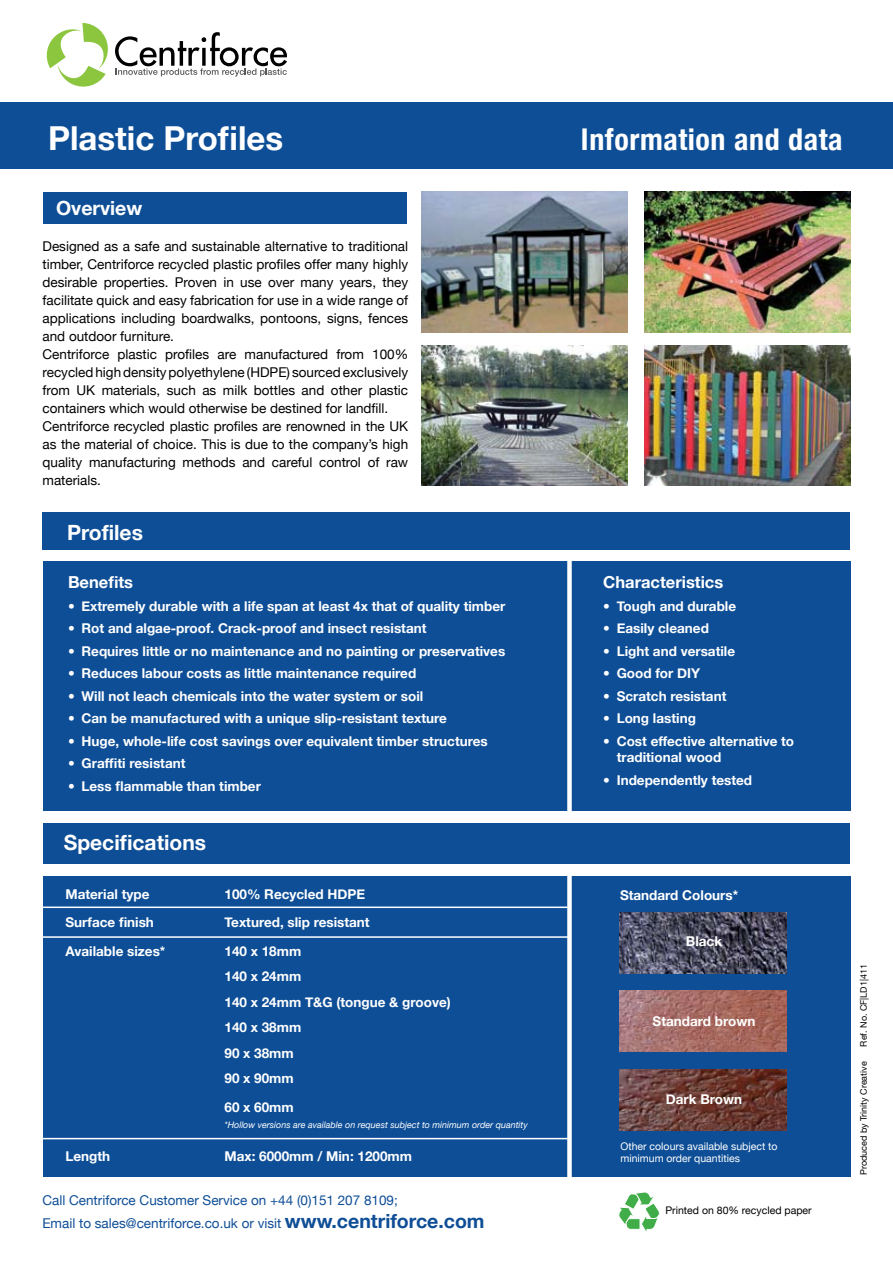
<style>
.page{position:relative;width:893px;height:1263px;background:#fff}
.page>*{position:absolute;margin:0;border:0;box-sizing:border-box;transform-origin:0 0}
.t1{font:700 33px "Helvetica Neue";color:#fff}
.t2{font:700 condensed 30px "Helvetica Neue";letter-spacing:.02em;color:#fff}
.t3{font:700 21px "Helvetica Neue";color:#fff}
.t4{font:700 19.5px "Helvetica Neue";color:#fff}
.t5{font:700 16.5px "Helvetica Neue";color:#fff}
.t6{font:700 13.5px/25.5px "Helvetica Neue";color:#fff}
.t7{font:13.5px/18px "Helvetica Neue";color:#000}
.t8{font:13.5px/22.5px "Helvetica Neue";color:#0e4e96}
.t9{font:10.5px/12px "Helvetica Neue";color:#fff}
.t10{font:10.5px "Helvetica Neue";color:#000}
.t11{font:italic 9px "Helvetica Neue";color:#fff}
.t12{font:9px "Helvetica Neue";color:#000}
.s1{font-weight:700;font-size:19.5px}
</style>
<div class="page">
<div style="left:43px;top:876px;width:807px;height:300px;background:#0e4e96"></div>
<div style="left:43px;top:561px;width:807px;height:250px;background:#0e4e96"></div>
<div style="left:43px;top:512px;width:807px;height:38px;background:#0e4e96"></div>
<div style="left:0;top:102px;width:893px;height:67px;background:#0e4e96"></div>
<svg style="left:115px;top:32px;width:172px;height:45px"></svg>
<svg style="left:46px;top:23px;width:62px;height:64px"></svg>
<div style="left:43px;top:192px;width:364px;height:32px;background:#0e4e96"></div>
<img style="left:422px;top:192px;width:205px;height:140px">
<img style="left:645px;top:192px;width:205px;height:140px">
<img style="left:422px;top:345px;width:205px;height:141px">
<img style="left:645px;top:345px;width:205px;height:141px">
<div style="left:567px;top:553px;width:5px;height:633px;background:#fff"></div>
<img style="left:619px;top:913px;width:168px;height:61px">
<hr style="left:42px;top:906px;width:527px;height:2px;background:#fff">
<img style="left:619px;top:990px;width:168px;height:61px">
<img style="left:619px;top:1069px;width:168px;height:61px">
<div style="left:43px;top:824px;width:807px;height:40px;background:#0e4e96"></div>
<hr style="left:42px;top:936px;width:527px;height:2px;background:#fff">
<hr style="left:42px;top:1138px;width:527px;height:1px;background:#fff">
<svg style="left:618px;top:1192px;width:42px;height:40px"></svg>
<h1 class="t1" style="left:48px;top:118px;width:237px">Plastic Profiles</h1>
<h2 class="t2" style="left:581px;top:121px;width:263px">Information and data</h2>
<h3 class="t4" style="left:56px;top:196px;width:88px">Overview</h3>
<p class="t7" style="left:43px;top:237px;width:367px">Designed as a safe and sustainable alternative to traditional timber, Centriforce recycled plastic profiles offer many highly desirable properties. Proven in use over many years, they facilitate quick and easy fabrication for use in a wide range of applications including boardwalks, pontoons, signs, fences and outdoor furniture.<br>Centriforce plastic profiles are manufactured from 100% recycled high density polyethylene (HDPE) sourced exclusively from UK materials, such as milk bottles and other plastic containers which would otherwise be destined for landfill.<br>Centriforce recycled plastic profiles are renowned in the UK as the material of choice. This is due to the company’s high quality manufacturing methods and careful control of raw materials.</p>
<h3 class="t3" style="left:67px;top:519px;width:77px">Profiles</h3>
<p class="t5" style="left:68px;top:572px;width:67px">Benefits</p>
<p class="t6" style="left:68px;top:593px;width:439px">• Extremely durable with a life span at least 4x that of quality timber</p>
<p class="t6" style="left:68px;top:615px;width:360px">• Rot and algae-proof. Crack-proof and insect resistant</p>
<p class="t6" style="left:68px;top:638px;width:439px">• Requires little or no maintenance and no painting or preservatives</p>
<p class="t6" style="left:68px;top:660px;width:350px">• Reduces labour costs as little maintenance required</p>
<p class="t6" style="left:68px;top:683px;width:357px">• Will not leach chemicals into the water system or soil</p>
<p class="t6" style="left:68px;top:705px;width:380px">• Can be manufactured with a unique slip-resistant texture</p>
<p class="t6" style="left:68px;top:728px;width:421px">• Huge, whole-life cost savings over equivalent timber structures</p>
<p class="t6" style="left:68px;top:750px;width:119px">• Graffiti resistant</p>
<p class="t6" style="left:68px;top:773px;width:194px">• Less flammable than timber</p>
<h3 class="t3" style="left:64px;top:830px;width:144px">Specifications</h3>
<p class="t6" style="left:65px;top:881px;width:85px">Material type</p>
<p class="t6" style="left:224px;top:881px;width:142px">100% Recycled HDPE</p>
<p class="t6" style="left:65px;top:909px;width:90px">Surface finish</p>
<p class="t6" style="left:224px;top:909px;width:147px">Textured, slip resistant</p>
<p class="t6" style="left:65px;top:938px;width:101px">Available sizes*</p>
<p class="t6" style="left:224px;top:938px;width:228px">140 x 18mm<br>140 x 24mm<br>140 x 24mm T&amp;G (tongue &amp; groove)<br>140 x 38mm<br>90 x 38mm<br>90 x 90mm</p>
<p class="t6" style="left:224px;top:1094px;width:71px">60 x 60mm</p>
<p class="t11" style="left:224px;top:1119px;width:305px">*Hollow versions are available on request subject to minimum order quantity</p>
<p class="t6" style="left:65px;top:1143px;width:46px">Length</p>
<p class="t6" style="left:224px;top:1143px;width:189px">Max: 6000mm / Min: 1200mm</p>
<p class="t8" style="left:42px;top:1189px;width:444px">Call Centriforce Customer Service on +44 (0)151 207 8109;<br>Email to sales@centriforce.co.uk or visit <span class="s1">www.centriforce.com</span></p>
<p class="t5" style="left:603px;top:572px;width:122px">Characteristics</p>
<p class="t6" style="left:603px;top:593px;width:135px">• Tough and durable</p>
<p class="t6" style="left:603px;top:615px;width:107px">• Easily cleaned</p>
<p class="t6" style="left:603px;top:638px;width:133px">• Light and versatile</p>
<p class="t6" style="left:603px;top:660px;width:98px">• Good for DIY</p>
<p class="t6" style="left:603px;top:683px;width:125px">• Scratch resistant</p>
<p class="t6" style="left:603px;top:705px;width:94px">• Long lasting</p>
<p class="t6" style="left:617px;top:732px;width:179px;line-height:16.5px;text-indent:-14px">• Cost effective alternative to traditional wood</p>
<p class="t6" style="left:603px;top:767px;width:150px">• Independently tested</p>
<p class="t6" style="left:620px;top:882px;width:120px">Standard Colours*</p>
<p class="t6" style="left:686px;top:928px;width:38px">Black</p>
<p class="t6" style="left:653px;top:1008px;width:104px">Standard brown</p>
<p class="t6" style="left:666px;top:1086px;width:78px">Dark Brown</p>
<p class="t9" style="left:620px;top:1140px;width:159px">Other colours available subject to minimum order quantities</p>
<p class="t10" style="left:665px;top:1204px;width:148px">Printed on 80% recycled paper</p>
<p class="t12" style="left:858px;top:1046px;width:84px;rotate:-90deg">Ref. No. CF|LD1|411</p>
<p class="t12" style="left:858px;top:1175px;width:115px;rotate:-90deg">Produced by Trinity Creative</p>
</div>
